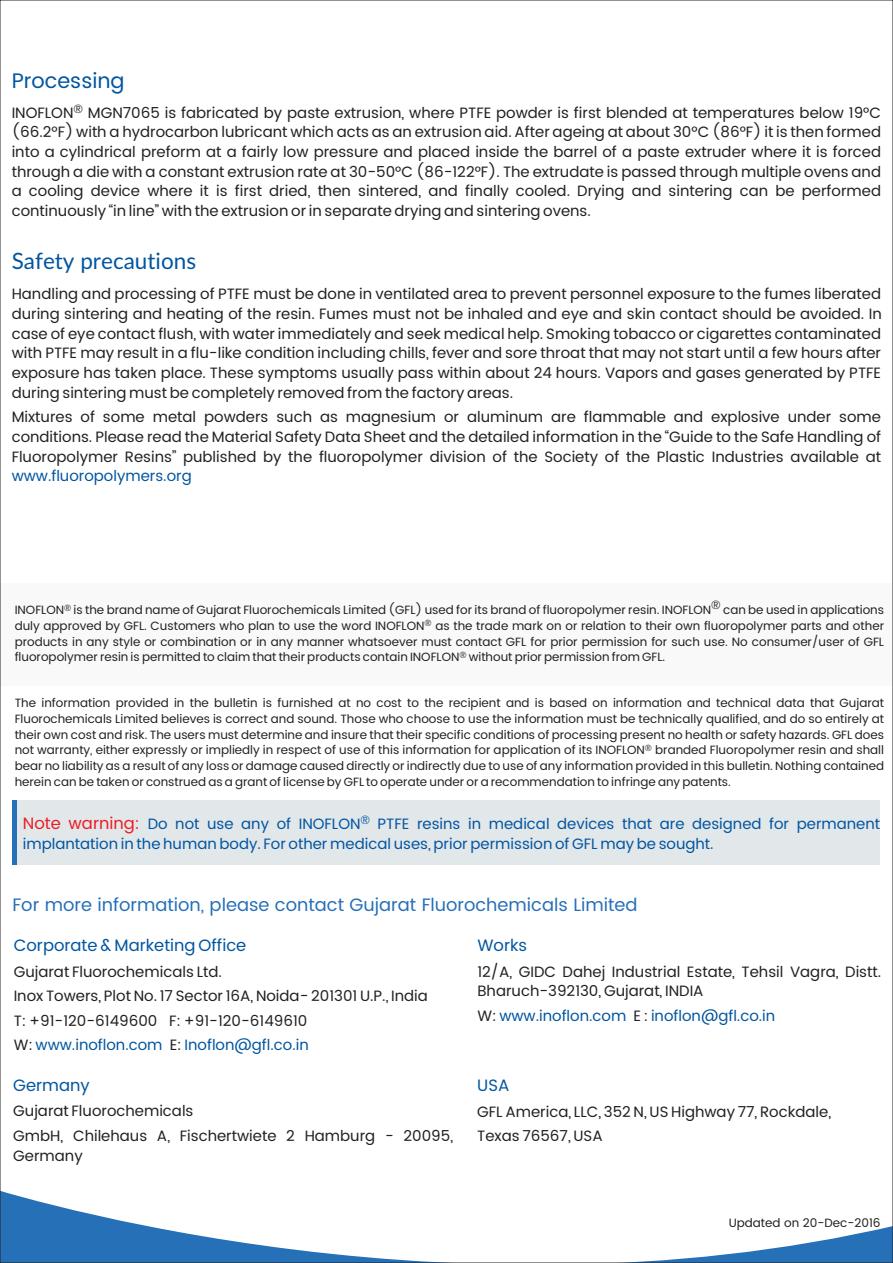
<style>
.page{position:relative;width:893px;height:1263px;background:#fff}
.page>*{position:absolute;margin:0;border:0;box-sizing:border-box;transform-origin:0 0}
.t1{font:22.5px "Lato";color:#0055a0}
.t2{font:21px "Poppins";color:#0055a0}
.t3{font:18px "Poppins";color:#2670b8}
.t4{font:16.5px "Poppins";color:#0055a0}
.t5{font:16.5px "Poppins";color:#ed1c24}
.t6{font:15px/19.6px "Poppins";color:#231f20}
.t7{font:15px/20.2px "Poppins";color:#0055a0}
.t8{font:12px/15.8px "Poppins";color:#231f20}
.t9{font:12px "Poppins";color:#0055a0}
.t10{font:9px "Poppins";color:#231f20}
.s1{font-size:15px;color:#0055a0}
.s2{color:#0055a0}
.s3{color:#231f20}
</style>
<div class="page">
<svg style="left:2px;top:1191px;width:889px;height:70px"></svg>
<div style="left:1px;top:583px;width:892px;height:103px;background:#f9f9fa"></div>
<div style="left:12px;top:800px;width:868px;height:65px;background:#e2e7ea"></div>
<div style="left:12px;top:800px;width:5px;height:65px;background:#2670b8"></div>
<h2 class="t2" style="left:12px;top:68px;width:114px">Processing</h2>
<p class="t8" style="left:73px;top:101px;width:11px">®</p>
<p class="t6" style="left:12px;top:103px;width:871px;text-align:justify">INOFLON MGN7065 is fabricated by paste extrusion, where PTFE powder is first blended at temperatures below 19°C (66.2°F) with a hydrocarbon lubricant which acts as an extrusion aid. After ageing at about 30°C (86°F) it is then formed into a cylindrical preform at a fairly low pressure and placed inside the barrel of a paste extruder where it is forced through a die with a constant extrusion rate at 30-50°C (86-122°F). The extrudate is passed through multiple ovens and a cooling device where it is first dried, then sintered, and finally cooled. Drying and sintering can be performed continuously “in line” with the extrusion or in separate drying and sintering ovens.</p>
<h1 class="t1" style="left:12px;top:251px;width:186px">Safety precautions</h1>
<p class="t6" style="left:12px;top:284px;width:872px;text-align:justify">Handling and processing of PTFE must be done in ventilated area to prevent personnel exposure to the fumes liberated during sintering and heating of the resin. Fumes must not be inhaled and eye and skin contact should be avoided. In case of eye contact flush, with water immediately and seek medical help. Smoking tobacco or cigarettes contaminated with PTFE may result in a flu-like condition including chills, fever and sore throat that may not start until a few hours after exposure has taken place. These symptoms usually pass within about 24 hours. Vapors and gases generated by PTFE during sintering must be completely removed from the factory areas.</p>
<p class="t6" style="left:12px;top:407px;width:871px;text-align:justify">Mixtures of some metal powders such as magnesium or aluminum are flammable and explosive under some conditions. Please read the Material Safety Data Sheet and the detailed information in the “Guide to the Safe Handling of Fluoropolymer Resins” published by the fluoropolymer division of the Society of the Plastic Industries available at</p>
<p class="t7" style="left:12px;top:466px;width:182px">www.fluoropolymers.org</p>
<p class="t10" style="left:64px;top:602px;width:9px">®</p>
<p class="t8" style="left:711px;top:597px;width:11px">®</p>
<p class="t8" style="left:15px;top:602px;width:871px">INOFLON is the brand name of Gujarat Fluorochemicals Limited (GFL) used for its brand of fluoropolymer resin. INOFLON can be used in applications duly approved by GFL. Customers who plan to use the word INOFLON as the trade mark on or relation to their own fluoropolymer parts and other</p>
<p class="t10" style="left:425px;top:618px;width:9px">®</p>
<p class="t8" style="left:15px;top:634px;width:871px">products in any style or combination or in any manner whatsoever must contact GFL for prior permission for such use. No consumer/user of GFL</p>
<p class="t10" style="left:459px;top:649px;width:9px">®</p>
<p class="t8" style="left:15px;top:649px;width:652px">fluoropolymer resin is permitted to claim that their products contain INOFLON without prior permission from GFL.</p>
<p class="t8" style="left:15px;top:695px;width:871px;text-align:justify">The information provided in the bulletin is furnished at no cost to the recipient and is based on information and technical data that Gujarat Fluorochemicals Limited believes is correct and sound. Those who choose to use the information must be technically qualified, and do so entirely at their own cost and risk. The users must determine and insure that their specific conditions of processing present no health or safety hazards. GFL does not warranty, either expressly or impliedly in respect of use of this information for application of its INOFLON branded Fluoropolymer resin and shall</p>
<p class="t10" style="left:645px;top:742px;width:9px">®</p>
<p class="t8" style="left:15px;top:758px;width:871px">bear no liability as a result of any loss or damage caused directly or indirectly due to use of any information provided in this bulletin. Nothing contained herein can be taken or construed as a grant of license by GFL to operate under or a recommendation to infringe any patents.</p>
<p class="t5" style="left:23px;top:813px;width:146px">Note warning: <span class="s1">Do</span></p>
<p class="t9" style="left:361px;top:813px;width:11px">®</p>
<p class="t7" style="left:23px;top:813px;width:859px;text-indent:152px">not use any of INOFLON PTFE resins in medical devices that are designed for permanent implantation in the human body. For other medical uses, prior permission of GFL may be sought.</p>
<p class="t3" style="left:12px;top:894px;width:627px">For more information, please contact Gujarat Fluorochemicals Limited</p>
<p class="t4" style="left:14px;top:936px;width:234px">Corporate &amp; Marketing Office</p>
<p class="t6" style="left:14px;top:959px;width:416px;line-height:24.6px">Gujarat Fluorochemicals Ltd.<br>Inox Towers, Plot No. 17 Sector 16A, Noida- 201301 U.P., India T: +91-120-6149600 F: +91-120-6149610<br>W: <span class="s2">www.inoflon.com</span> E: <span class="s2">Inoflon@gfl.co.in</span></p>
<p class="t4" style="left:13px;top:1075px;width:78px">Germany</p>
<p class="t6" style="left:13px;top:1099px;width:441px;line-height:24.6px">Gujarat Fluorochemicals<br>GmbH, Chilehaus A, Fischertwiete 2 Hamburg - 20095,</p>
<p class="t6" style="left:13px;top:1145px;width:71px">Germany</p>
<p class="t4" style="left:477px;top:936px;width:51px">Works</p>
<p class="t6" style="left:477px;top:962px;width:405px">12/A, GIDC Dahej Industrial Estate, Tehsil Vagra, Distt.<br>Bharuch-392130, Gujarat, INDIA</p>
<p class="t7" style="left:477px;top:1005px;width:299px"><span class="s3">W:</span> www.inoflon.com <span class="s3">E :</span> inoflon@gfl.co.in</p>
<p class="t4" style="left:477px;top:1076px;width:34px">USA</p>
<p class="t6" style="left:477px;top:1099px;width:355px;line-height:24.6px">GFL America, LLC, 352 N, US Highway 77, Rockdale,<br>Texas 76567, USA</p>
<p class="t8" style="left:729px;top:1215px;width:153px">Updated on 20-Dec-2016</p>
</div>
